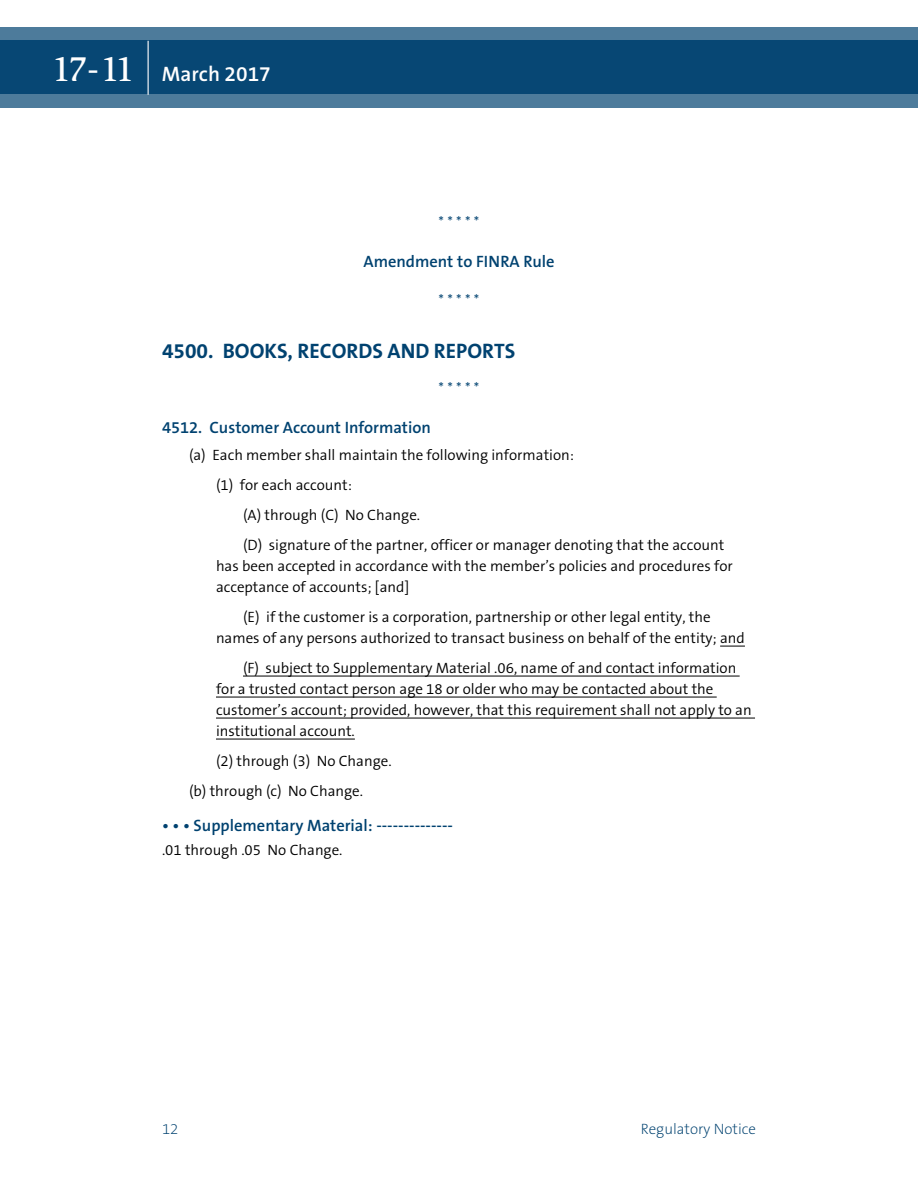
<style>
.page{position:relative;width:918px;height:1188px;background:#fff}
.page>*{position:absolute;margin:0;border:0;box-sizing:border-box;transform-origin:0 0}
.t1{font:700 21px "The Sans B7";color:#004270}
.t2{font:600 21px "The Sans B6";color:#fff}
.t3{font:600 16.5px "The Sans B6";color:#004270}
.t4{font:300 15px/21px "The Sans B4";color:#000}
.t5{font:200 15px "The Sans B2";color:#004270}
.t6{font:300 15px "The Sans B4";color:#004270}
.s1{font-family:"Slimbach LT";font-weight:500;font-size:36px}
</style>
<div class="page">
<svg style="left:0;top:27px;width:918px;height:81px;background:#1e5881"></svg>
<hr style="left:148px;top:41px;width:1px;height:54px;background:#fff">
<svg style="left:720px;top:646px;width:25px;height:1px"></svg>
<hr style="left:243px;top:676px;width:497px;height:1px;background:#000">
<hr style="left:216px;top:697px;width:501px;height:1px;background:#000">
<hr style="left:216px;top:718px;width:539px;height:1px;background:#000">
<hr style="left:216px;top:739px;width:139px;height:1px;background:#000">
<h1 class="t2" style="left:52px;top:63px;width:220px"><span class="s1">17-11</span> March 2017</h1>
<p class="t6" style="left:439px;top:214px;width:42px">* * * * *</p>
<p class="t3" style="left:363px;top:253px;width:193px">Amendment to FINRA Rule</p>
<p class="t6" style="left:439px;top:292px;width:42px">* * * * *</p>
<h1 class="t1" style="left:162px;top:340px;width:355px">4500. BOOKS, RECORDS AND REPORTS</h1>
<p class="t6" style="left:439px;top:380px;width:42px">* * * * *</p>
<p class="t3" style="left:162px;top:418px;width:270px">4512. Customer Account Information</p>
<p class="t4" style="left:189px;top:445px;width:387px">(a) Each member shall maintain the following information:</p>
<p class="t4" style="left:216px;top:475px;width:137px">(1) for each account:</p>
<p class="t4" style="left:243px;top:505px;width:179px">(A) through (C) No Change.</p>
<p class="t4" style="left:243px;top:535px;width:483px">(D) signature of the partner, officer or manager denoting that the account</p>
<p class="t4" style="left:216px;top:556px;width:518px">has been accepted in accordance with the member’s policies and procedures for acceptance of accounts; [and]</p>
<p class="t4" style="left:216px;top:607px;width:530px;text-align:center">(E) if the customer is a corporation, partnership or other legal entity, the<br>names of any persons authorized to transact business on behalf of the entity; and</p>
<p class="t4" style="left:216px;top:658px;width:537px;text-indent:27px">(F) subject to Supplementary Material .06, name of and contact information for a trusted contact person age 18 or older who may be contacted about the customer’s account; provided, however, that this requirement shall not apply to an institutional account.</p>
<p class="t4" style="left:189px;top:746px;width:204px;line-height:30px;text-indent:27px">(2) through (3) No Change. (b) through (c) No Change.</p>
<p class="t3" style="left:162px;top:817px;width:293px">• • • Supplementary Material: --------------</p>
<p class="t4" style="left:162px;top:840px;width:182px">.01 through .05 No Change.</p>
<p class="t5" style="left:162px;top:1121px;width:18px">12</p>
<p class="t5" style="left:641px;top:1121px;width:117px">Regulatory Notice</p>
</div>
